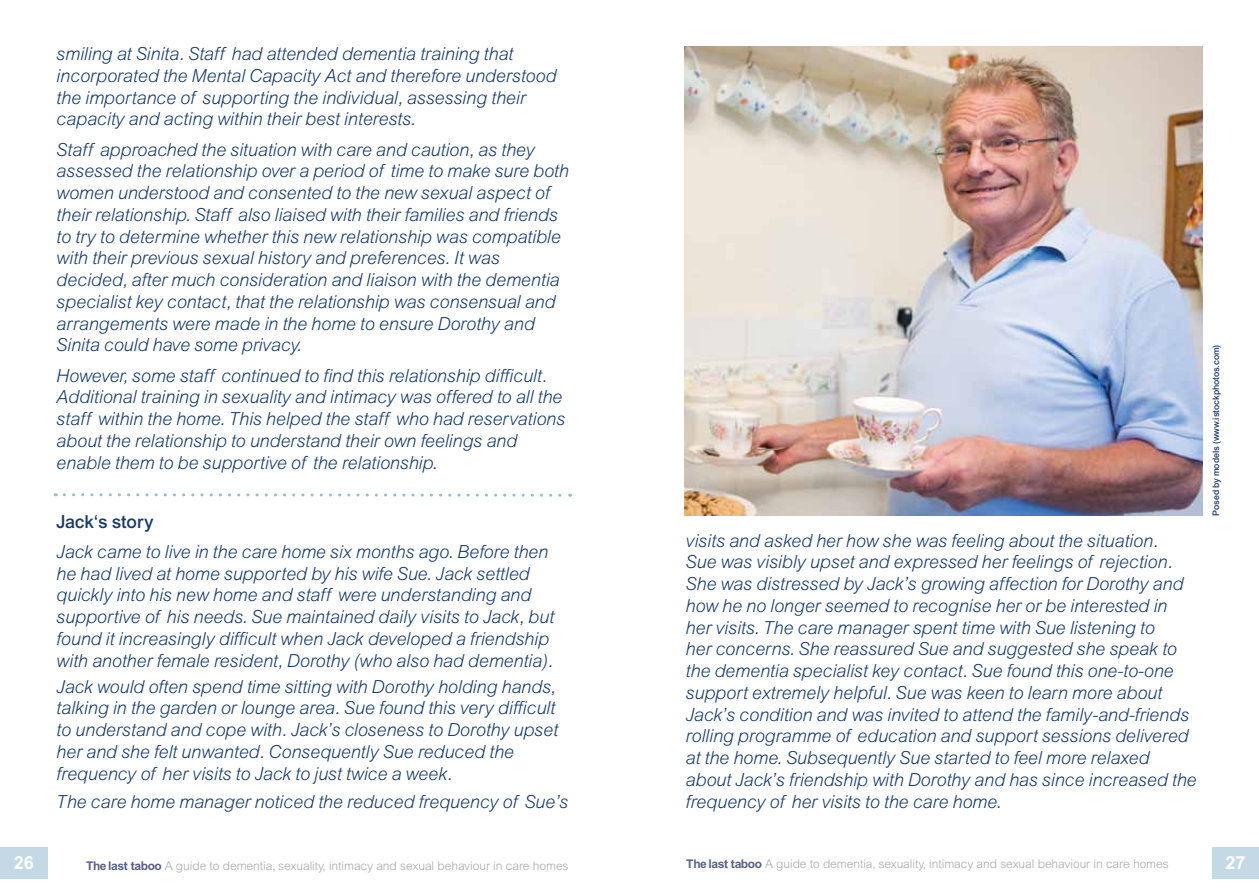
<style>
.page{position:relative;width:1259px;height:893px;background:#fff}
.page>*{position:absolute;margin:0;border:0;box-sizing:border-box;transform-origin:0 0}
.t1{font:italic 300 18px/21.8px "Arial";letter-spacing:-.005em;color:#193b67}
.t2{font:500 18px "Arial";letter-spacing:-.005em;color:#193b67}
.t3{font:700 18px "Arial";color:#fff}
.t4{font:300 12px "Arial";letter-spacing:-.005em;color:#a7a9ac}
.t5{font:500 9px "Arial";letter-spacing:-.005em;color:#193b67}
.s1{font-weight:700;color:#576185}
</style>
<div class="page">
<div style="left:0;top:846px;width:47px;height:32px;background:#c3dae6"></div>
<div style="left:1212px;top:846px;width:47px;height:32px;background:#c3dae6"></div>
<svg style="left:64px;top:493px;width:507px;height:4px"></svg>
<img style="left:685px;top:46px;width:518px;height:470px">
<p class="t1" style="left:56px;top:43px;width:501px">smiling at Sinita. Staff had attended dementia training that incorporated the Mental Capacity Act and therefore understood the importance of supporting the individual, assessing their capacity and acting within their best interests.</p>
<p class="t1" style="left:56px;top:138px;width:514px">Staff approached the situation with care and caution, as they assessed the relationship over a period of time to make sure both women understood and consented to the new sexual aspect of their relationship. Staff also liaised with their families and friends to try to determine whether this new relationship was compatible with their previous sexual history and preferences. It was decided, after much consideration and liaison with the dementia specialist key contact, that the relationship was consensual and arrangements were made in the home to ensure Dorothy and Sinita could have some privacy.</p>
<p class="t1" style="left:56px;top:364px;width:510px">However, some staff continued to find this relationship difficult.<br>Additional training in sexuality and intimacy was offered to all the staff within the home. This helped the staff who had reservations about the relationship to understand their own feelings and enable them to be supportive of the relationship.</p>
<p class="t2" style="left:56px;top:512px;width:99px">Jack‘s story</p>
<p class="t1" style="left:56px;top:541px;width:499px">Jack came to live in the care home six months ago. Before then he had lived at home supported by his wife Sue. Jack settled quickly into his new home and staff were understanding and supportive of his needs. Sue maintained daily visits to Jack, but found it increasingly difficult when Jack developed a friendship with another female resident, Dorothy (who also had dementia).</p>
<p class="t1" style="left:56px;top:675px;width:503px">Jack would often spend time sitting with Dorothy holding hands, talking in the garden or lounge area. Sue found this very difficult to understand and cope with. Jack’s closeness to Dorothy upset her and she felt unwanted. Consequently Sue reduced the frequency of her visits to Jack to just twice a week.</p>
<p class="t1" style="left:56px;top:790px;width:513px">The care home manager noticed the reduced frequency of Sue’s</p>
<p class="t1" style="left:685px;top:529px;width:512px">visits and asked her how she was feeling about the situation.<br>Sue was visibly upset and expressed her feelings of rejection.<br>She was distressed by Jack’s growing affection for Dorothy and how he no longer seemed to recognise her or be interested in her visits. The care manager spent time with Sue listening to<br>her concerns. She reassured Sue and suggested she speak to the dementia specialist key contact. Sue found this one-to-one support extremely helpful. Sue was keen to learn more about Jack’s condition and was invited to attend the family-and-friends rolling programme of education and support sessions delivered at the home. Subsequently Sue started to feel more relaxed about Jack’s friendship with Dorothy and has since increased the frequency of her visits to the care home.</p>
<p class="t5" style="left:1210px;top:516px;width:172px;rotate:-90deg">Posed by models (www.istockphotos.com)</p>
<p class="t3" style="left:14px;top:852px;width:22px">26</p>
<p class="t4" style="left:86px;top:858px;width:484px"><span class="s1">The last taboo</span> A guide to dementia, sexuality, intimacy and sexual behaviour in care homes</p>
<p class="t4" style="left:686px;top:857px;width:484px"><span class="s1">The last taboo</span> A guide to dementia, sexuality, intimacy and sexual behaviour in care homes</p>
<p class="t3" style="left:1225px;top:852px;width:22px">27</p>
</div>
